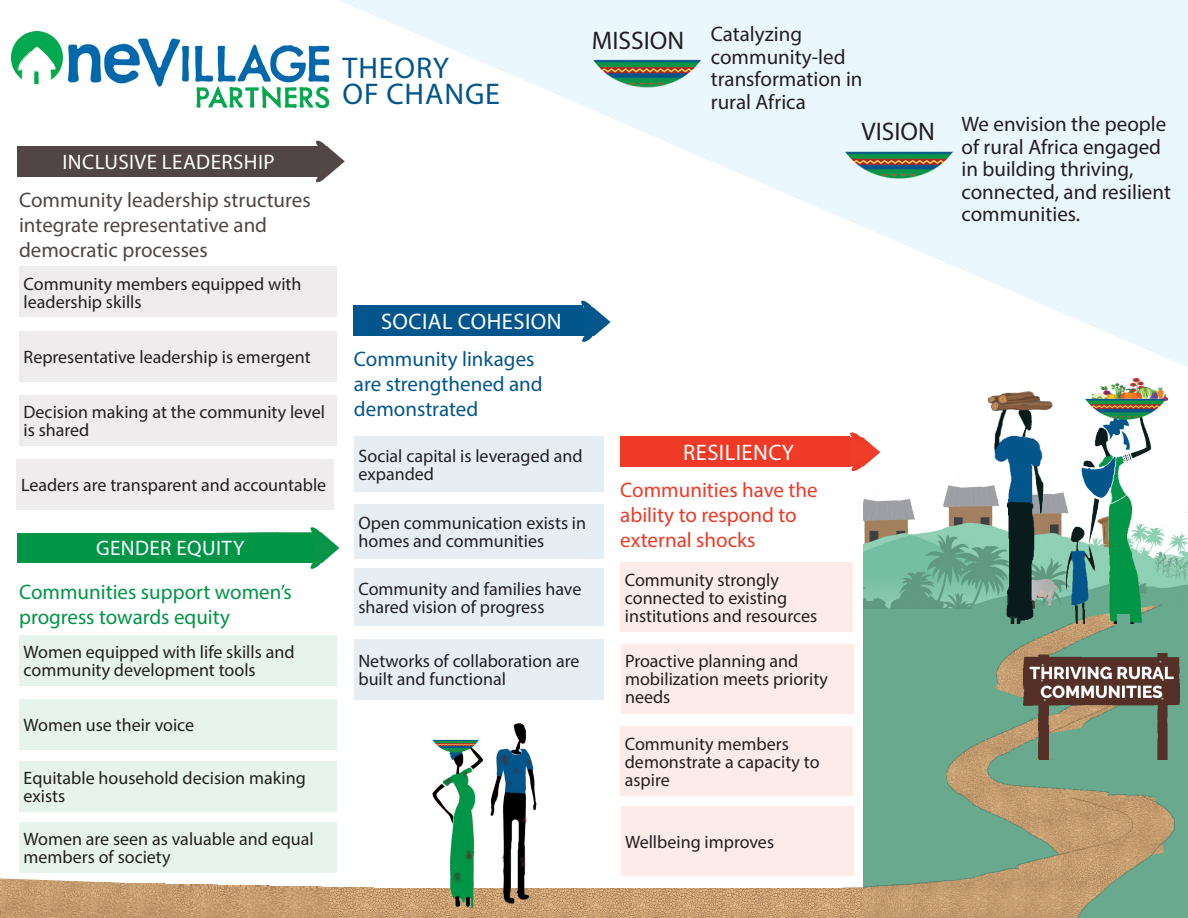
<style>
.page{position:relative;width:1188px;height:918px;background:#fff}
.page>*{position:absolute;margin:0;border:0;box-sizing:border-box;transform-origin:0 0}
.t1{font:30px "Myriad Pro";letter-spacing:.03em;color:#02568c}
.t2{font:25.5px "Myriad Pro";color:#231f20}
.t3{font:22.5px "Myriad Pro";letter-spacing:.02em;color:#fff}
.t4{font:21px/22.5px "Myriad Pro";color:#231f20}
.t5{font:21px/25.2px "Myriad Pro";color:#514545}
.t6{font:21px/25.2px "Myriad Pro";color:#ee3a27}
.t7{font:21px/25.2px "Myriad Pro";color:#02568c}
.t8{font:21px/25.2px "Myriad Pro";color:#009547}
.t9{font:21px "Myriad Pro";letter-spacing:.02em;color:#fff}
.t10{font:18px/18px "Myriad Pro";color:#231f20}
</style>
<div class="page">
<div style="left:864px;top:536px;width:324px;height:382px;background:#69aa8e"></div>
<img style="left:864px;top:485px;width:324px;height:124px">
<img style="left:996px;top:686px;width:27px;height:12px">
<img style="left:996px;top:600px;width:192px;height:86px">
<img style="left:946px;top:723px;width:218px;height:73px">
<img style="left:837px;top:796px;width:338px;height:122px">
<svg style="left:339px;top:0;width:849px;height:367px;fill:#eaf7fd"></svg>
<img style="left:330px;top:887px;width:83px;height:2px">
<img style="left:724px;top:889px;width:139px;height:29px">
<img style="left:585px;top:56px;width:120px;height:40px">
<div style="left:620px;top:562px;width:233px;height:70px;background:#fdebe9"></div>
<div style="left:621px;top:644px;width:232px;height:69px;background:#fdebe9"></div>
<div style="left:620px;top:726px;width:233px;height:70px;background:#fdebe9"></div>
<div style="left:621px;top:806px;width:232px;height:70px;background:#fdebe9"></div>
<div style="left:354px;top:437px;width:250px;height:55px;background:#e6eef4"></div>
<div style="left:354px;top:504px;width:250px;height:54px;background:#e6eef4"></div>
<div style="left:354px;top:569px;width:250px;height:57px;background:#e6eef4"></div>
<div style="left:354px;top:639px;width:250px;height:61px;background:#e6eef4"></div>
<div style="left:19px;top:267px;width:317px;height:50px;background:#eeecec"></div>
<div style="left:19px;top:331px;width:317px;height:50px;background:#eeecec"></div>
<div style="left:19px;top:395px;width:317px;height:50px;background:#eeecec"></div>
<div style="left:17px;top:459px;width:317px;height:50px;background:#eeecec"></div>
<img style="left:958px;top:356px;width:221px;height:268px">
<div style="left:1117px;top:614px;width:12px;height:13px;background:#69aa8e"></div>
<img style="left:1023px;top:654px;width:156px;height:105px">
<img style="left:838px;top:147px;width:120px;height:41px">
<img style="left:1079px;top:396px;width:90px;height:30px">
<div style="left:19px;top:636px;width:317px;height:50px;background:#e6f4ed"></div>
<div style="left:19px;top:699px;width:317px;height:50px;background:#e6f4ed"></div>
<div style="left:19px;top:762px;width:317px;height:50px;background:#e6f4ed"></div>
<div style="left:19px;top:823px;width:317px;height:50px;background:#e6f4ed"></div>
<img style="left:850px;top:438px;width:31px;height:28px">
<div style="left:620px;top:436px;width:230px;height:31px;background:#ee3a27"></div>
<svg style="left:850px;top:432px;width:14px;height:11px"></svg>
<svg style="left:851px;top:460px;width:15px;height:11px"></svg>
<img style="left:11px;top:32px;width:317px;height:75px">
<img style="left:559px;top:889px;width:165px;height:29px">
<img style="left:330px;top:889px;width:159px;height:29px">
<img style="left:173px;top:884px;width:157px;height:34px">
<img style="left:0;top:878px;width:173px;height:40px">
<img style="left:413px;top:739px;width:71px;height:179px">
<img style="left:489px;top:723px;width:70px;height:195px">
<img style="left:582px;top:306px;width:40px;height:30px">
<svg style="left:580px;top:300px;width:14px;height:13px"></svg>
<svg style="left:581px;top:330px;width:14px;height:13px"></svg>
<div style="left:353px;top:305px;width:229px;height:31px;background:#02568c"></div>
<img style="left:214px;top:531px;width:126px;height:31px">
<div style="left:17px;top:533px;width:296px;height:30px;background:#009547"></div>
<svg style="left:310px;top:527px;width:14px;height:12px"></svg>
<svg style="left:310px;top:557px;width:14px;height:12px"></svg>
<img style="left:320px;top:146px;width:26px;height:30px">
<div style="left:17px;top:146px;width:303px;height:30px;background:#514545"></div>
<svg style="left:316px;top:140px;width:13px;height:13px"></svg>
<svg style="left:315px;top:170px;width:14px;height:13px"></svg>
<p class="t9" style="left:63px;top:149px;width:214px">INCLUSIVE LEADERSHIP</p>
<p class="t5" style="left:19px;top:187px;width:293px">Community leadership structures integrate representative and democratic processes</p>
<p class="t10" style="left:24px;top:274px;width:279px">Community members equipped with leadership skills</p>
<p class="t10" style="left:24px;top:348px;width:289px">Representative leadership is emergent</p>
<p class="t10" style="left:24px;top:403px;width:303px">Decision making at the community level is shared</p>
<p class="t10" style="left:21px;top:476px;width:307px">Leaders are transparent and accountable</p>
<p class="t9" style="left:96px;top:535px;width:150px">GENDER EQUITY</p>
<p class="t8" style="left:19px;top:579px;width:274px">Communities support women’s progress towards equity</p>
<p class="t10" style="left:24px;top:643px;width:272px">Women equipped with life skills and community development tools</p>
<p class="t10" style="left:24px;top:716px;width:172px">Women use their voice</p>
<p class="t10" style="left:24px;top:769px;width:284px">Equitable household decision making exists</p>
<p class="t10" style="left:24px;top:830px;width:292px">Women are seen as valuable and equal members of society</p>
<p class="t1" style="left:343px;top:49px;width:108px">THEORY</p>
<p class="t1" style="left:343px;top:75px;width:159px">OF CHANGE</p>
<p class="t2" style="left:592px;top:25px;width:94px">MISSION</p>
<p class="t4" style="left:711px;top:23px;width:153px">Catalyzing community-led transformation in rural Africa</p>
<p class="t2" style="left:862px;top:115px;width:75px">VISION</p>
<p class="t3" style="left:381px;top:308px;width:182px">SOCIAL COHESION</p>
<p class="t7" style="left:354px;top:346px;width:190px">Community linkages are strengthened and demonstrated</p>
<p class="t10" style="left:358px;top:446px;width:226px">Social capital is leveraged and expanded</p>
<p class="t10" style="left:358px;top:514px;width:229px">Open communication exists in homes and communities</p>
<p class="t10" style="left:358px;top:580px;width:224px">Community and families have shared vision of progress</p>
<p class="t10" style="left:358px;top:652px;width:223px">Networks of collaboration are built and functional</p>
<p class="t3" style="left:683px;top:439px;width:112px">RESILIENCY</p>
<p class="t6" style="left:620px;top:477px;width:199px">Communities have the ability to respond to external shocks</p>
<p class="t10" style="left:625px;top:571px;width:194px">Community strongly connected to existing institutions and resources</p>
<p class="t10" style="left:625px;top:652px;width:204px">Proactive planning and mobilization meets priority needs</p>
<p class="t10" style="left:625px;top:735px;width:196px">Community members demonstrate a capacity to aspire</p>
<p class="t10" style="left:625px;top:833px;width:151px">Wellbeing improves</p>
<p class="t4" style="left:961px;top:113px;width:211px">We envision the people of rural Africa engaged in building thriving, connected, and resilient communities.</p>
</div>
